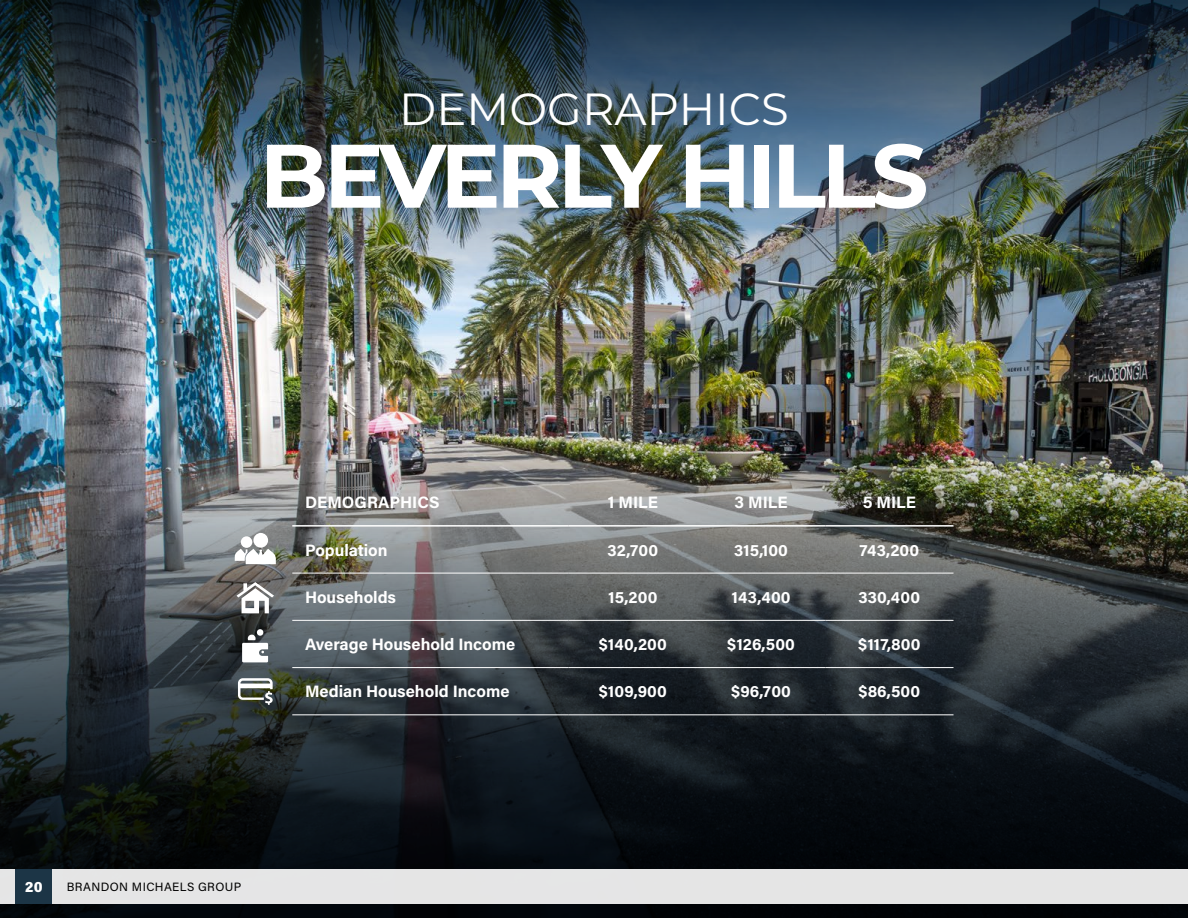
<style>
.page{position:relative;width:1188px;height:918px;background:#fff}
.page>*{position:absolute;margin:0;border:0;box-sizing:border-box;transform-origin:0 0}
.t1{font:700 90px "Montserrat";letter-spacing:-.05em;color:#fff}
.t2{font:45px "Montserrat";color:#fff}
.t3{font:700 16.5px "Acumin Pro";color:#fff}
.t4{font:900 15px "Acumin Pro Semi Cond";color:#fff}
.t5{font:12px "Acumin Pro";letter-spacing:.03em;color:#000}
</style>
<div class="page">
<img style="left:0;top:297px;width:1188px;height:111px">
<img style="left:0;top:408px;width:1188px;height:510px">
<hr style="left:292px;top:525px;width:277px;height:2px;background:#fff">
<hr style="left:569px;top:525px;width:128px;height:2px;background:#fff">
<hr style="left:697px;top:525px;width:128px;height:2px;background:#fff">
<hr style="left:825px;top:525px;width:129px;height:2px;background:#fff">
<hr style="left:292px;top:573px;width:277px;height:1px;background:#fff">
<hr style="left:569px;top:573px;width:128px;height:1px;background:#fff">
<hr style="left:697px;top:573px;width:128px;height:1px;background:#fff">
<hr style="left:825px;top:573px;width:129px;height:1px;background:#fff">
<hr style="left:292px;top:620px;width:277px;height:1px;background:#fff">
<hr style="left:569px;top:620px;width:128px;height:1px;background:#fff">
<hr style="left:697px;top:620px;width:128px;height:1px;background:#fff">
<hr style="left:825px;top:620px;width:129px;height:1px;background:#fff">
<hr style="left:292px;top:667px;width:277px;height:1px;background:#fff">
<hr style="left:569px;top:667px;width:128px;height:1px;background:#fff">
<hr style="left:697px;top:667px;width:128px;height:1px;background:#fff">
<hr style="left:825px;top:667px;width:129px;height:1px;background:#fff">
<hr style="left:292px;top:714px;width:277px;height:1px;background:#fff">
<hr style="left:569px;top:714px;width:128px;height:1px;background:#fff">
<hr style="left:697px;top:714px;width:128px;height:1px;background:#fff">
<hr style="left:825px;top:714px;width:129px;height:1px;background:#fff">
<div style="left:253px;top:533px;width:15px;height:15px;background:#fff;border-radius:50%"></div>
<div style="left:241px;top:536px;width:11px;height:12px;background:#fff;border-radius:50%"></div>
<svg style="left:235px;top:549px;width:41px;height:15px"></svg>
<svg style="left:237px;top:582px;width:37px;height:31px"></svg>
<svg style="left:242px;top:629px;width:26px;height:33px"></svg>
<svg style="left:238px;top:678px;width:35px;height:27px"></svg>
<img style="left:0;top:0;width:1188px;height:297px">
<div style="left:0;top:869px;width:1188px;height:35px;background:#e5e5e5"></div>
<div style="left:16px;top:869px;width:36px;height:35px;background:#1c3546"></div>
<h2 class="t2" style="left:399px;top:78px;width:391px">DEMOGRAPHICS</h2>
<h1 class="t1" style="left:260px;top:111px;width:670px">BEVERLY HILLS</h1>
<p class="t3" style="left:305px;top:491px;width:136px">DEMOGRAPHICS</p>
<p class="t3" style="left:608px;top:491px;width:52px">1 MILE</p>
<p class="t3" style="left:735px;top:491px;width:55px">3 MILE</p>
<p class="t3" style="left:863px;top:491px;width:55px">5 MILE</p>
<p class="t3" style="left:305px;top:538px;width:84px">Population</p>
<p class="t3" style="left:608px;top:538px;width:52px">32,700</p>
<p class="t3" style="left:734px;top:538px;width:55px">315,100</p>
<p class="t3" style="left:859px;top:538px;width:61px">743,200</p>
<p class="t3" style="left:305px;top:585px;width:93px">Households</p>
<p class="t3" style="left:608px;top:585px;width:51px">15,200</p>
<p class="t3" style="left:732px;top:585px;width:61px">143,400</p>
<p class="t3" style="left:859px;top:585px;width:63px">330,400</p>
<p class="t3" style="left:305px;top:633px;width:212px">Average Household Income</p>
<p class="t3" style="left:599px;top:633px;width:70px">$140,200</p>
<p class="t3" style="left:727px;top:633px;width:69px">$126,500</p>
<p class="t3" style="left:858px;top:633px;width:64px">$117,800</p>
<p class="t3" style="left:305px;top:680px;width:206px">Median Household Income</p>
<p class="t3" style="left:599px;top:680px;width:70px">$109,900</p>
<p class="t3" style="left:731px;top:680px;width:61px">$96,700</p>
<p class="t3" style="left:859px;top:680px;width:63px">$86,500</p>
<p class="t4" style="left:25px;top:876px;width:19px">20</p>
<p class="t5" style="left:67px;top:878px;width:176px">BRANDON MICHAELS GROUP</p>
</div>
